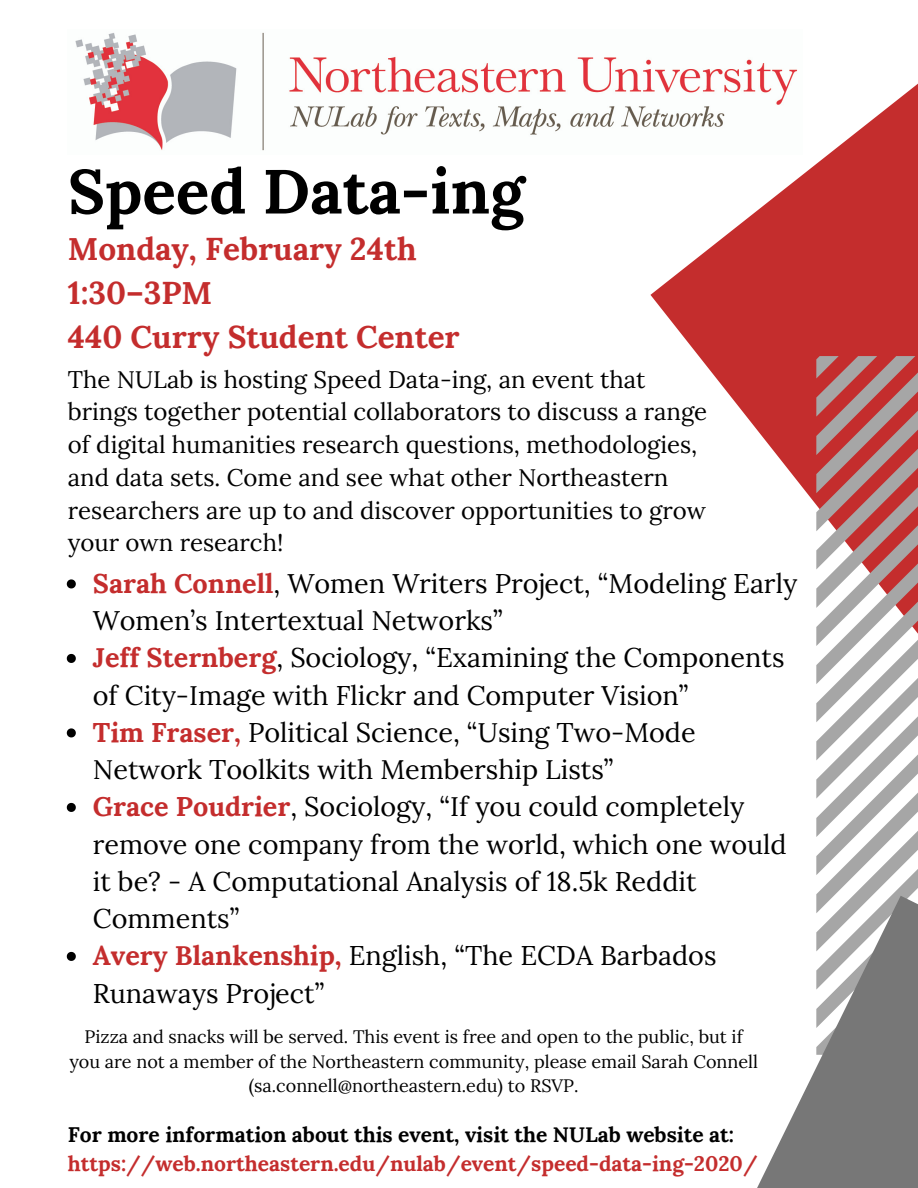
<style>
.page{position:relative;width:918px;height:1188px;background:#fff}
.page>*{position:absolute;margin:0;border:0;box-sizing:border-box;transform-origin:0 0}
.t1{font:700 62.25px "Lora";color:#000}
.t2{font:700 31.5px/43.8px "Lora";color:#c42d2d}
.t3{font:27px/37.2px "Lora";color:#000}
.t4{font:24px/32.7px "Lora";color:#000}
.t5{font:700 21px "Lora";color:#c42d2d}
.t6{font:700 21px "Lora";color:#000}
.t7{font:18px/24.8px "Lora";color:#000;text-align:center}
.s1{font-weight:700;color:#c42d2d}
</style>
<div class="page">
<img style="left:75px;top:32px;width:575px;height:119px">
<svg style="left:650px;top:59px;width:268px;height:446px"></svg>
<svg style="left:816px;top:356px;width:102px;height:540px"></svg>
<svg style="left:757px;top:896px;width:161px;height:292px;fill:#777"></svg>
<svg style="left:67px;top:579px;width:9px;height:9px"></svg>
<svg style="left:67px;top:654px;width:9px;height:9px"></svg>
<svg style="left:67px;top:728px;width:9px;height:9px"></svg>
<svg style="left:67px;top:803px;width:9px;height:9px"></svg>
<svg style="left:67px;top:952px;width:9px;height:9px"></svg>
<h1 class="t1" style="left:68px;top:151px;width:458px">Speed Data-ing</h1>
<p class="t2" style="left:68px;top:227px;width:393px">Monday, February 24th<br>1:30–3PM<br>440 Curry Student Center</p>
<p class="t4" style="left:68px;top:362px;width:641px">The NULab is hosting Speed Data-ing, an event that brings together potential collaborators to discuss a range of digital humanities research questions, methodologies, and data sets. Come and see what other Northeastern researchers are up to and discover opportunities to grow your own research!</p>
<p class="t3" style="left:93px;top:564px;width:706px"><span class="s1">Sarah Connell</span>, Women Writers Project, “Modeling Early Women’s Intertextual Networks”<br><span class="s1">Jeff Sternberg</span>, Sociology, “Examining the Components of City-Image with Flickr and Computer Vision”<br><span class="s1">Tim Fraser,</span> Political Science, “Using Two-Mode Network Toolkits with Membership Lists”<br><span class="s1">Grace Poudrier</span>, Sociology, “If you could completely remove one company from the world, which one would it be? - A Computational Analysis of 18.5k Reddit Comments”<br><span class="s1">Avery Blankenship,</span> English, “The ECDA Barbados Runaways Project”</p>
<p class="t7" style="left:69px;top:1024px;width:690px">Pizza and snacks will be served. This event is free and open to the public, but if you are not a member of the Northeastern community, please email Sarah Connell (sa.connell@northeastern.edu) to RSVP.</p>
<p class="t6" style="left:68px;top:1121px;width:668px">For more information about this event, visit the NULab website at:</p>
<p class="t5" style="left:68px;top:1150px;width:691px">https://web.northeastern.edu/nulab/event/speed-data-ing-2020/</p>
</div>
